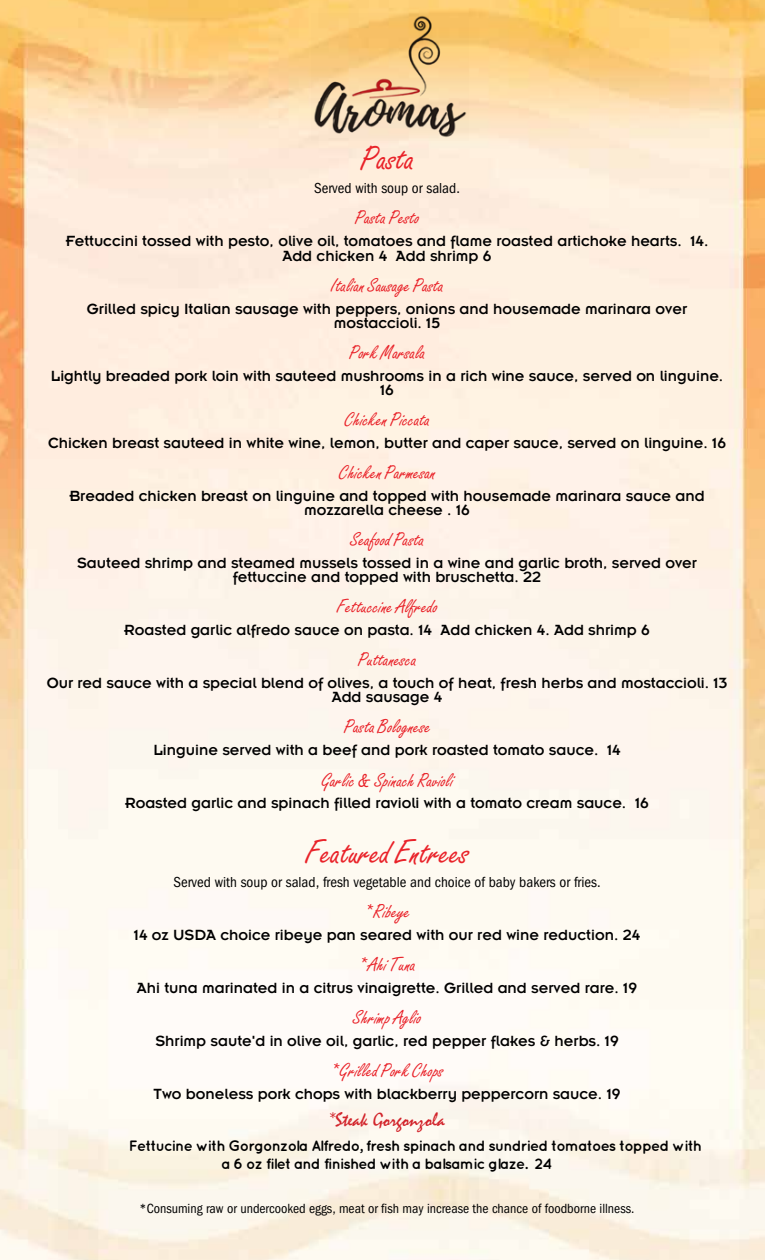
<style>
.page{position:relative;width:765px;height:1260px;background:#fff}
.page>*{position:absolute;margin:0;border:0;box-sizing:border-box;transform-origin:0 0}
.t1{font:35px "Freestyle Script Std";color:#e92229}
.t2{font:20px "Freestyle Script Std";color:#e92229}
.t3{font:20px "Mistral";color:#d2232a}
.t4{font:16.25px/13.9px "Insignia LT Std";color:#000;text-align:center}
.t5{font:700 15px/18.4px "Quicksand";letter-spacing:-.055em;color:#000}
.t6{font:condensed 15px "ITC Franklin Gothic Std";color:#000}
.t7{font:condensed 13.75px "ITC Franklin Gothic Std";color:#000}
</style>
<div class="page">
<img style="left:0;top:0;width:765px;height:1260px">
<img style="left:312px;top:14px;width:156px;height:126px">
<h1 class="t1" style="left:360px;top:138px;width:55px">Pasta</h1>
<p class="t6" style="left:314px;top:180px;width:147px">Served with soup or salad.</p>
<p class="t2" style="left:355px;top:205px;width:66px">Pasta Pesto</p>
<p class="t4" style="left:66px;top:233px;width:644px;line-height:15.4px">Fettuccini tossed with pesto, olive oil, tomatoes and flame roasted artichoke hearts. 14.<br>Add chicken 4 Add shrimp 6</p>
<p class="t2" style="left:331px;top:274px;width:114px">Italian Sausage Pasta</p>
<p class="t4" style="left:87px;top:302px;width:602px">Grilled spicy Italian sausage with peppers, onions and housemade marinara over mostaccioli. 15</p>
<p class="t2" style="left:349px;top:341px;width:77px">Pork Marsala</p>
<p class="t4" style="left:51px;top:369px;width:674px">Lightly breaded pork loin with sauteed mushrooms in a rich wine sauce, served on linguine.<br>16</p>
<p class="t2" style="left:344px;top:408px;width:87px">Chicken Piccata</p>
<p class="t4" style="left:48px;top:436px;width:680px">Chicken breast sauteed in white wine, lemon, butter and caper sauce, served on linguine. 16</p>
<p class="t2" style="left:339px;top:461px;width:98px">Chicken Parmesan</p>
<p class="t4" style="left:69px;top:489px;width:637px">Breaded chicken breast on linguine and topped with housemade marinara sauce and mozzarella cheese . 16</p>
<p class="t2" style="left:350px;top:528px;width:75px">Seafood Pasta</p>
<p class="t4" style="left:77px;top:556px;width:621px">Sauteed shrimp and steamed mussels tossed in a wine and garlic broth, served over fettuccine and topped with bruschetta. 22</p>
<p class="t2" style="left:337px;top:595px;width:102px">Fettuccine Alfredo</p>
<p class="t4" style="left:124px;top:623px;width:527px">Roasted garlic alfredo sauce on pasta. 14 Add chicken 4. Add shrimp 6</p>
<p class="t2" style="left:358px;top:648px;width:60px">Puttanesca</p>
<p class="t4" style="left:47px;top:676px;width:682px">Our red sauce with a special blend of olives, a touch of heat, fresh herbs and mostaccioli. 13<br>Add sausage 4</p>
<p class="t2" style="left:344px;top:715px;width:88px">Pasta Bolognese</p>
<p class="t4" style="left:153px;top:743px;width:469px">Linguine served with a beef and pork roasted tomato sauce. 14</p>
<p class="t2" style="left:321px;top:768px;width:133px">Garlic &amp; Spinach Ravioli</p>
<p class="t4" style="left:125px;top:796px;width:525px">Roasted garlic and spinach filled ravioli with a tomato cream sauce. 16</p>
<h1 class="t1" style="left:306px;top:831px;width:164px">Featured Entrees</h1>
<p class="t6" style="left:173px;top:874px;width:429px">Served with soup or salad, fresh vegetable and choice of baby bakers or fries.</p>
<p class="t2" style="left:364px;top:899px;width:47px">*Ribeye</p>
<p class="t4" style="left:134px;top:928px;width:508px">14 oz USDA choice ribeye pan seared with our red wine reduction. 24</p>
<p class="t2" style="left:359px;top:952px;width:58px">*Ahi Tuna</p>
<p class="t4" style="left:137px;top:981px;width:502px">Ahi tuna marinated in a citrus vinaigrette. Grilled and served rare. 19</p>
<p class="t2" style="left:353px;top:1006px;width:70px">Shrimp Aglio</p>
<p class="t4" style="left:155px;top:1034px;width:465px">Shrimp saute'd in olive oil, garlic, red pepper flakes &amp; herbs. 19</p>
<p class="t2" style="left:331px;top:1059px;width:114px">*Grilled Pork Chops</p>
<p class="t4" style="left:154px;top:1087px;width:468px">Two boneless pork chops with blackberry peppercorn sauce. 19</p>
<p class="t3" style="left:329px;top:1108px;width:117px">*Steak Gorgonzola</p>
<p class="t5" style="left:222px;top:1136px;width:482px;text-indent:-93px">Fettucine with Gorgonzola Alfredo, fresh spinach and sundried tomatoes topped with a 6 oz filet and finished with a balsamic glaze. 24</p>
<p class="t7" style="left:140px;top:1201px;width:496px">*Consuming raw or undercooked eggs, meat or fish may increase the chance of foodborne illness.</p>
</div>
